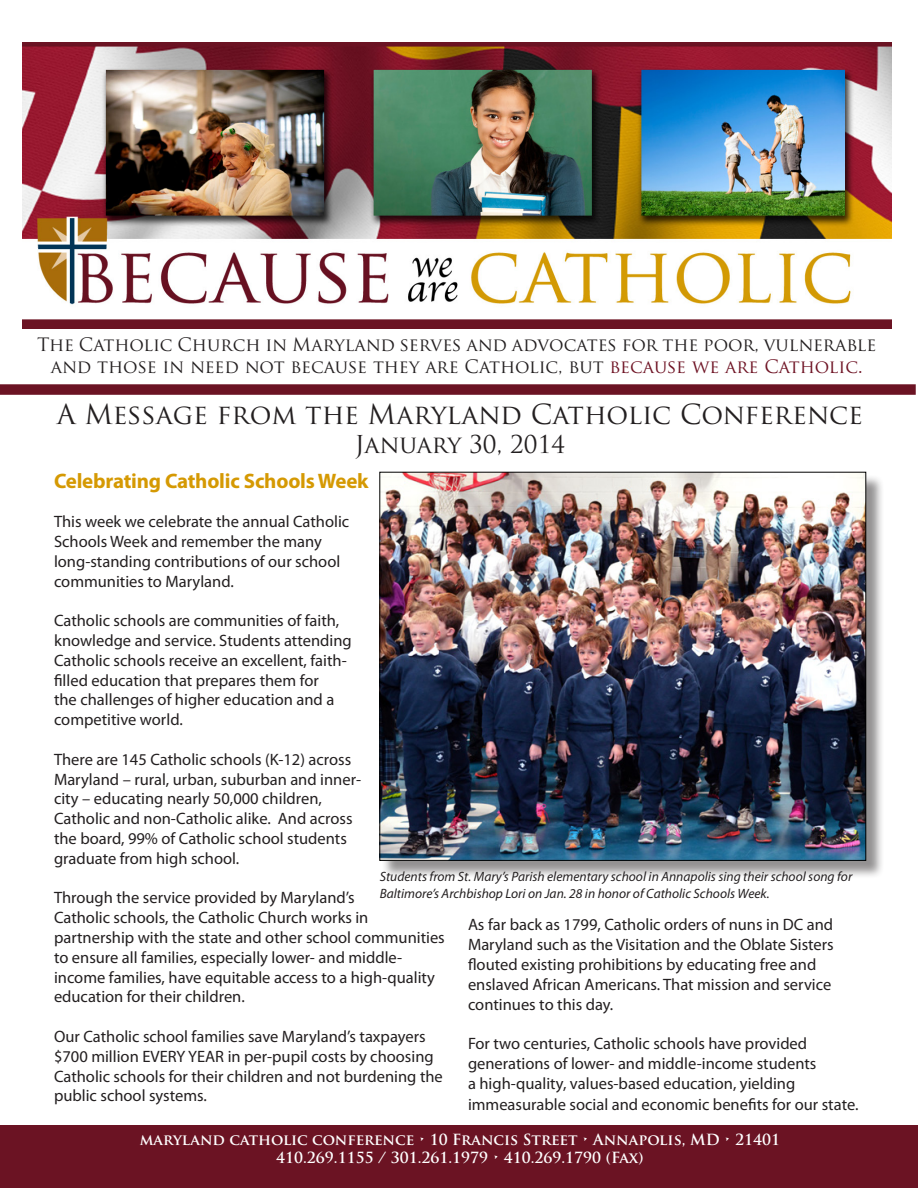
<style>
.page{position:relative;width:918px;height:1188px;background:#fff}
.page>*{position:absolute;margin:0;border:0;box-sizing:border-box;transform-origin:0 0}
.t1{font:27px "Trajan Pro";color:#231f20}
.t2{font:24px "Trajan Pro";color:#231f20}
.t3{font:700 21px "Myriad Pro";letter-spacing:-.01em;color:#d59903}
.t4{font:18px/21.6px "Trajan Pro";color:#231f20;text-align:center}
.t5{font:16.5px/19.8px "Myriad Pro";color:#231f20}
.t6{font:700 15px "Trajan Pro";color:#fff}
.t7{font:italic 13.5px/16.2px "Myriad Pro";color:#231f20}
.s1{color:#6e1324}
</style>
<div class="page">
<div style="left:0;top:1125px;width:918px;height:63px;background:#6b1323"></div>
<img style="left:22px;top:42px;width:869px;height:286px">
<div style="left:0;top:384px;width:916px;height:11px;background:#6b1323"></div>
<div style="left:382px;top:474px;width:503px;height:406px;background:#231f20;opacity:.49"></div>
<img style="left:381px;top:474px;width:483px;height:385px">
<p class="t4" style="left:37px;top:334px;width:841px">The Catholic Church in Maryland serves and advocates for the poor, vulnerable and those in need not because they are Catholic, but <span class="s1">because we are Catholic.</span></p>
<p class="t1" style="left:57px;top:397px;width:808px">A Message from the Maryland Catholic Conference</p>
<p class="t2" style="left:355px;top:429px;width:212px">January 30, 2014</p>
<p class="t3" style="left:54px;top:467px;width:316px">Celebrating Catholic Schools Week</p>
<p class="t5" style="left:54px;top:511px;width:297px">This week we celebrate the annual Catholic Schools Week and remember the many long-standing contributions of our school communities to Maryland.</p>
<p class="t5" style="left:54px;top:610px;width:299px">Catholic schools are communities of faith, knowledge and service. Students attending Catholic schools receive an excellent, faith&shy;filled education that prepares them for<br>the challenges of higher education and a competitive world.</p>
<p class="t5" style="left:54px;top:749px;width:309px">There are 145 Catholic schools (K-12) across Maryland – rural, urban, suburban and inner&shy;city – educating nearly 50,000 children, Catholic and non-Catholic alike. And across the board, 99% of Catholic school students graduate from high school.</p>
<p class="t5" style="left:54px;top:888px;width:392px">Through the service provided by Maryland’s<br>Catholic schools, the Catholic Church works in partnership with the state and other school communities to ensure all families, especially lower- and middle&shy;income families, have equitable access to a high-quality education for their children.</p>
<p class="t5" style="left:54px;top:1026px;width:390px">Our Catholic school families save Maryland’s taxpayers $700 million EVERY YEAR in per-pupil costs by choosing Catholic schools for their children and not burdening the public school systems.</p>
<p class="t7" style="left:380px;top:868px;width:474px">Students from St. Mary’s Parish elementary school in Annapolis sing their school song for<br>Baltimore’s Archbishop Lori on Jan. 28 in honor of Catholic Schools Week.</p>
<p class="t5" style="left:468px;top:915px;width:367px">As far back as 1799, Catholic orders of nuns in DC and Maryland such as the Visitation and the Oblate Sisters flouted existing prohibitions by educating free and enslaved African Americans. That mission and service continues to this day.</p>
<p class="t5" style="left:468px;top:1033px;width:350px">For two centuries, Catholic schools have provided generations of lower- and middle-income students a high-quality, values-based education, yielding</p>
<p class="t5" style="left:468px;top:1095px;width:392px">immeasurable social and economic benefits for our state.</p>
<p class="t6" style="left:140px;top:1130px;width:635px">maryland catholic conference • 10 Francis Street • Annapolis, MD • 21401</p>
<p class="t6" style="left:276px;top:1148px;width:369px">410.269.1155 / 301.261.1979 • 410.269.1790 (Fax)</p>
</div>
